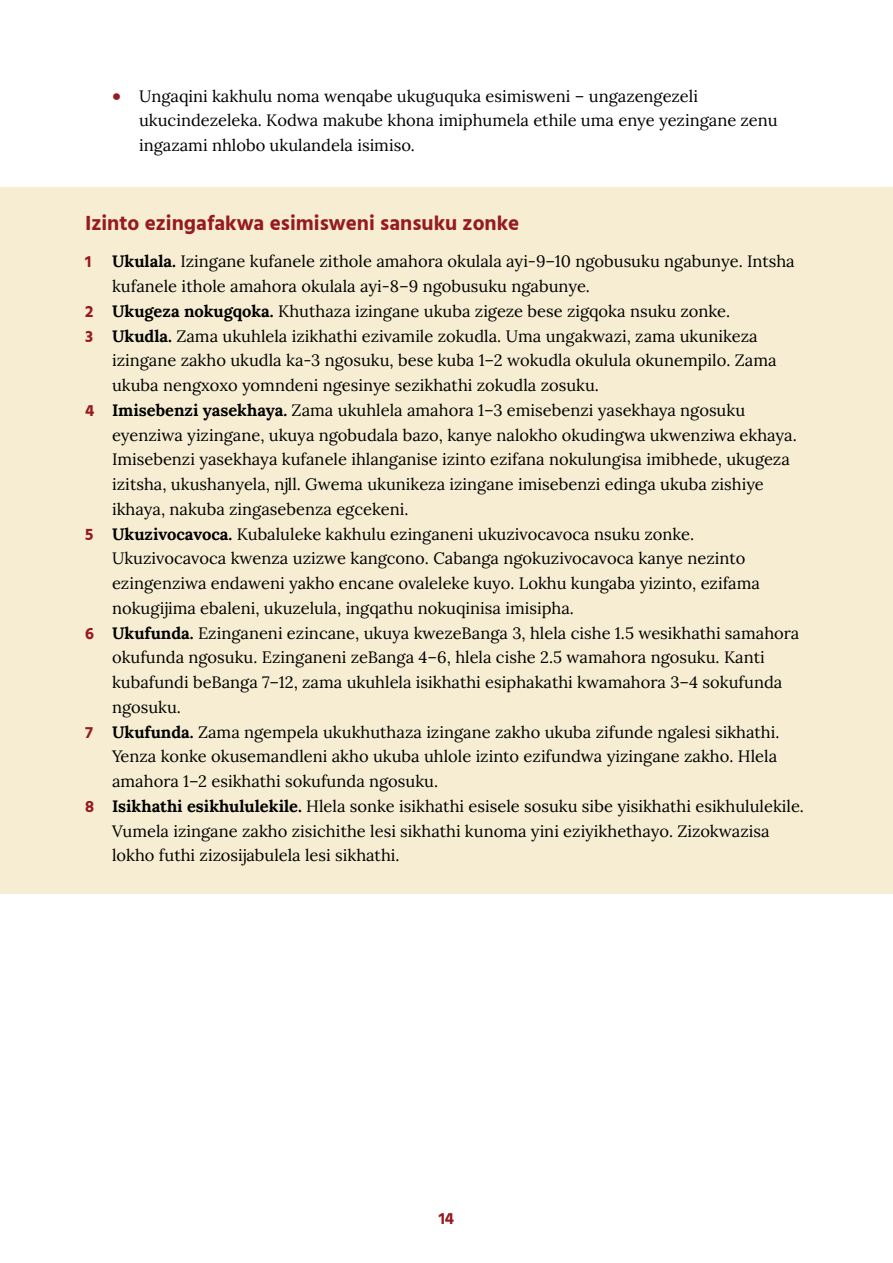
<style>
.page{position:relative;width:893px;height:1263px;background:#fff}
.page>*{position:absolute;margin:0;border:0;box-sizing:border-box;transform-origin:0 0}
.t1{font:700 21px "Hind";color:#971b1e}
.t2{font:16.5px/24.8px "Lora";color:#000}
.t3{font:700 16.5px "Hind";color:#971b1e}
.s1{font-size:22.5px;color:#971b1e}
.s2{font-weight:700}
.s3{font-family:"Hind";font-weight:700;color:#971b1e}
</style>
<div class="page">
<div style="left:0;top:187px;width:893px;height:707px;background:#f6edd2"></div>
<p class="t2" style="left:139px;top:82px;width:640px;text-indent:-27px"><span class="s1">•</span> Ungaqini kakhulu noma wenqabe ukuguquka esimisweni – ungazengezeli ukucindezeleka. Kodwa makube khona imiphumela ethile uma enye yezingane zenu ingazami nhlobo ukulandela isimiso.</p>
<p class="t1" style="left:85px;top:210px;width:436px">Izinto ezingafakwa esimisweni sansuku zonke</p>
<p class="t3" style="left:85px;top:252px;width:8px">1</p>
<p class="t2" style="left:112px;top:248px;width:684px"><span class="s2">Ukulala.</span> Izingane kufanele zithole amahora okulala ayi-9–10 ngobusuku ngabunye. Intsha</p>
<p class="t2" style="left:112px;top:273px;width:479px">kufanele ithole amahora okulala ayi-8–9 ngobusuku ngabunye.</p>
<p class="t2" style="left:85px;top:297px;width:647px"><span class="s3">2</span> <span class="s2">Ukugeza nokugqoka.</span> Khuthaza izingane ukuba zigeze bese zigqoka nsuku zonke.</p>
<p class="t2" style="left:85px;top:322px;width:674px"><span class="s3">3</span> <span class="s2">Ukudla.</span> Zama ukuhlela izikhathi ezivamile zokudla. Uma ungakwazi, zama ukunikeza</p>
<p class="t2" style="left:112px;top:347px;width:666px">izingane zakho ukudla ka-3 ngosuku, bese kuba 1–2 wokudla okulula okunempilo. Zama</p>
<p class="t2" style="left:112px;top:372px;width:488px">ukuba nengxoxo yomndeni ngesinye sezikhathi zokudla zosuku.</p>
<p class="t2" style="left:85px;top:396px;width:662px"><span class="s3">4</span> <span class="s2">Imisebenzi yasekhaya.</span> Zama ukuhlela amahora 1–3 emisebenzi yasekhaya ngosuku</p>
<p class="t2" style="left:112px;top:421px;width:686px">eyenziwa yizingane, ukuya ngobudala bazo, kanye nalokho okudingwa ukwenziwa ekhaya.</p>
<p class="t2" style="left:112px;top:446px;width:679px">Imisebenzi yasekhaya kufanele ihlanganise izinto ezifana nokulungisa imibhede, ukugeza</p>
<p class="t2" style="left:112px;top:471px;width:653px">izitsha, ukushanyela, njll. Gwema ukunikeza izingane imisebenzi edinga ukuba zishiye</p>
<p class="t2" style="left:112px;top:495px;width:298px">ikhaya, nakuba zingasebenza egcekeni.</p>
<p class="t2" style="left:85px;top:520px;width:611px"><span class="s3">5</span> <span class="s2">Ukuzivocavoca.</span> Kubaluleke kakhulu ezinganeni ukuzivocavoca nsuku zonke.</p>
<p class="t2" style="left:112px;top:545px;width:635px">Ukuzivocavoca kwenza uzizwe kangcono. Cabanga ngokuzivocavoca kanye nezinto</p>
<p class="t2" style="left:112px;top:570px;width:649px">ezingenziwa endaweni yakho encane ovaleleke kuyo. Lokhu kungaba yizinto, ezifama</p>
<p class="t2" style="left:112px;top:594px;width:463px">nokugijima ebaleni, ukuzelula, ingqathu nokuqinisa imisipha.</p>
<p class="t2" style="left:85px;top:619px;width:716px"><span class="s3">6</span> <span class="s2">Ukufunda.</span> Ezinganeni ezincane, ukuya kwezeBanga 3, hlela cishe 1.5 wesikhathi samahora</p>
<p class="t2" style="left:112px;top:644px;width:654px">okufunda ngosuku. Ezinganeni zeBanga 4–6, hlela cishe 2.5 wamahora ngosuku. Kanti</p>
<p class="t2" style="left:112px;top:669px;width:672px">kubafundi beBanga 7–12, zama ukuhlela isikhathi esiphakathi kwamahora 3–4 sokufunda</p>
<p class="t2" style="left:112px;top:693px;width:70px">ngosuku.</p>
<p class="t2" style="left:85px;top:718px;width:696px"><span class="s3">7</span> <span class="s2">Ukufunda.</span> Zama ngempela ukukhuthaza izingane zakho ukuba zifunde ngalesi sikhathi.</p>
<p class="t2" style="left:112px;top:743px;width:667px">Yenza konke okusemandleni akho ukuba uhlole izinto ezifundwa yizingane zakho. Hlela</p>
<p class="t2" style="left:112px;top:768px;width:328px">amahora 1–2 esikhathi sokufunda ngosuku.</p>
<p class="t2" style="left:85px;top:792px;width:720px"><span class="s3">8</span> <span class="s2">Isikhathi esikhululekile.</span> Hlela sonke isikhathi esisele sosuku sibe yisikhathi esikhululekile.</p>
<p class="t2" style="left:112px;top:817px;width:659px">Vumela izingane zakho zisichithe lesi sikhathi kunoma yini eziyikhethayo. Zizokwazisa</p>
<p class="t2" style="left:112px;top:842px;width:289px">lokho futhi zizosijabulela lesi sikhathi.</p>
<p class="t3" style="left:439px;top:1209px;width:17px">14</p>
</div>
